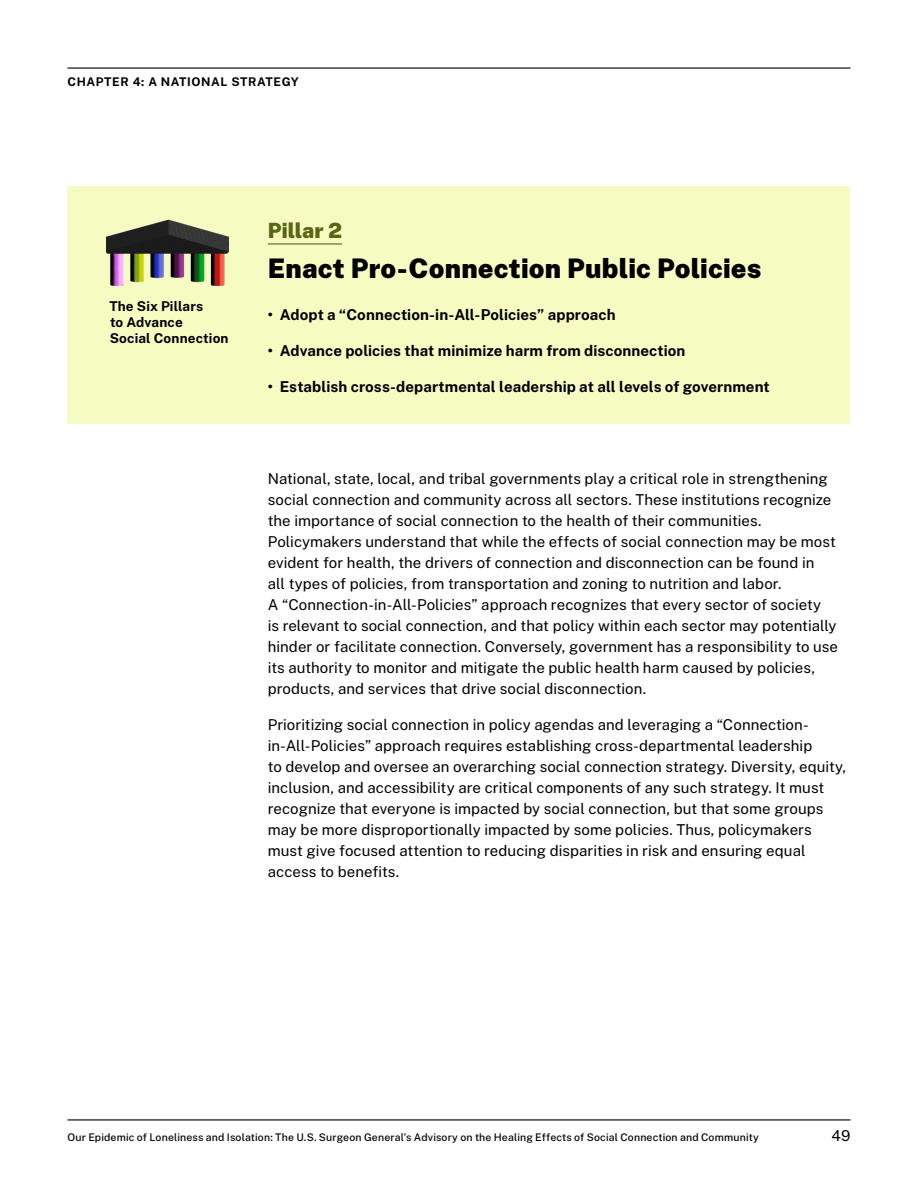
<style>
.page{position:relative;width:918px;height:1188px;background:#fff}
.page>*{position:absolute;margin:0;border:0;box-sizing:border-box;transform-origin:0 0}
.t1{font:900 27px "Public Sans";letter-spacing:.005em;color:#000}
.t2{font:900 21px "Public Sans";letter-spacing:-.005em;color:#5a6613}
.t3{font:15px/21px "Public Sans";letter-spacing:.005em;color:#000}
.t4{font:700 15px "Public Sans";letter-spacing:.005em;color:#000}
.t5{font:700 13.5px/16.2px "Public Sans";letter-spacing:.01em;color:#000}
.t6{font:700 12px "Public Sans";letter-spacing:.05em;color:#000}
.t7{font:500 10.5px "Public Sans";letter-spacing:.015em;color:#000}
</style>
<div class="page">
<hr style="left:68px;top:1119px;width:782px;height:1px;background:#000">
<hr style="left:68px;top:68px;width:782px;height:1px;background:#000">
<div style="left:68px;top:186px;width:782px;height:238px;background:#f5fbc1"></div>
<hr style="left:268px;top:243px;width:74px;height:2px;background:#5a6613">
<img style="left:106px;top:219px;width:123px;height:67px">
<p class="t6" style="left:68px;top:72px;width:233px">CHAPTER 4: A NATIONAL STRATEGY</p>
<p class="t5" style="left:109px;top:297px;width:121px">The Six Pillars<br>to Advance<br>Social Connection</p>
<h2 class="t2" style="left:268px;top:214px;width:76px">Pillar 2</h2>
<h1 class="t1" style="left:268px;top:248px;width:495px">Enact Pro-Connection Public Policies</h1>
<p class="t4" style="left:268px;top:304px;width:349px">• Adopt a “Connection-in-All-Policies” approach</p>
<p class="t4" style="left:268px;top:340px;width:419px">• Advance policies that minimize harm from disconnection</p>
<p class="t4" style="left:268px;top:376px;width:504px">• Establish cross-departmental leadership at all levels of government</p>
<p class="t3" style="left:268px;top:467px;width:572px">National, state, local, and tribal governments play a critical role in strengthening social connection and community across all sectors. These institutions recognize the importance of social connection to the health of their communities.<br>Policymakers understand that while the effects of social connection may be most evident for health, the drivers of connection and disconnection can be found in<br>all types of policies, from transportation and zoning to nutrition and labor.<br>A “Connection-in-All-Policies” approach recognizes that every sector of society<br>is relevant to social connection, and that policy within each sector may potentially hinder or facilitate connection. Conversely, government has a responsibility to use its authority to monitor and mitigate the public health harm caused by policies, products, and services that drive social disconnection.</p>
<p class="t3" style="left:268px;top:713px;width:580px">Prioritizing social connection in policy agendas and leveraging a “Connection&shy;in-All-Policies” approach requires establishing cross-departmental leadership<br>to develop and oversee an overarching social connection strategy. Diversity, equity, inclusion, and accessibility are critical components of any such strategy. It must recognize that everyone is impacted by social connection, but that some groups may be more disproportionally impacted by some policies. Thus, policymakers must give focused attention to reducing disparities in risk and ensuring equal access to benefits.</p>
<p class="t7" style="left:68px;top:1129px;width:693px">Our Epidemic of Loneliness and Isolation: The U.S. Surgeon General’s Advisory on the Healing Effects of Social Connection and Community</p>
<p class="t3" style="left:831px;top:1124px;width:21px">49</p>
</div>
